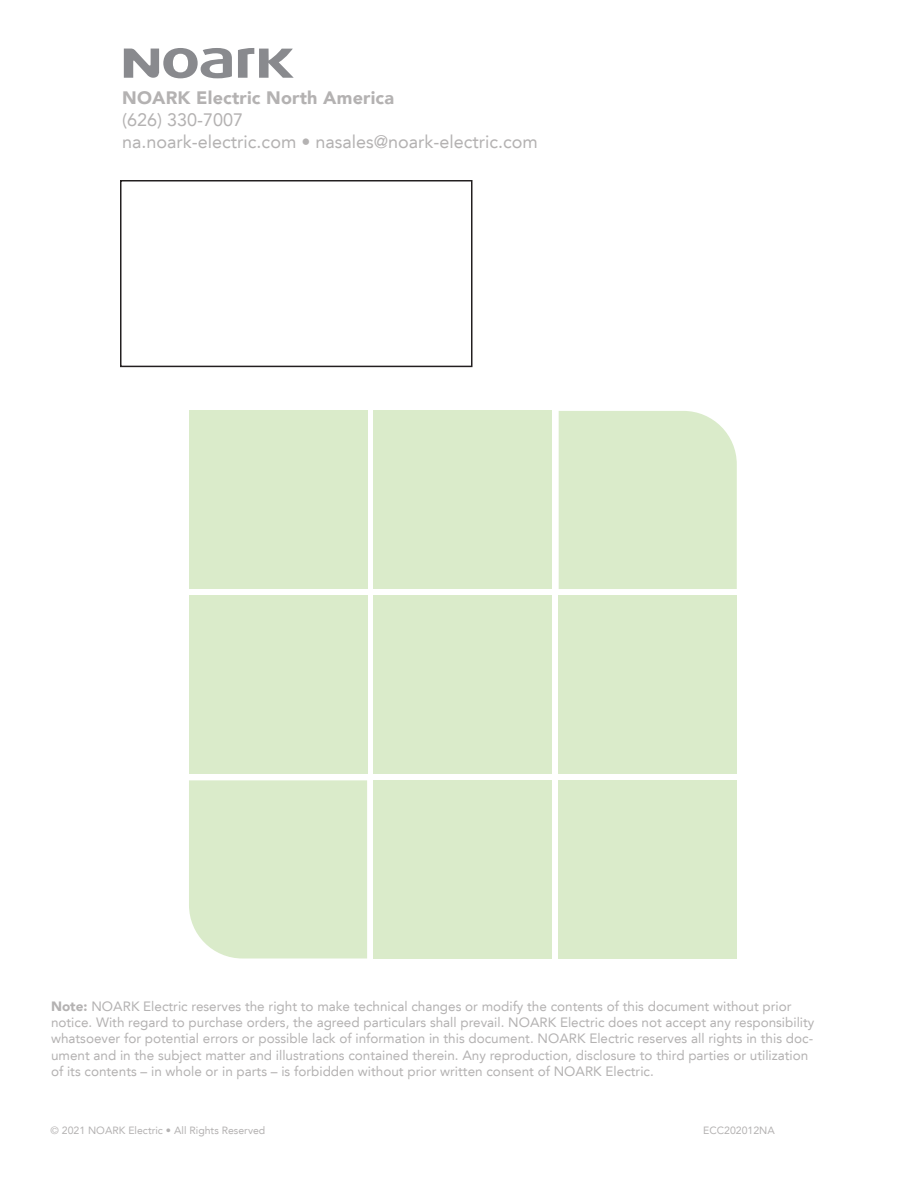
<style>
.page{position:relative;width:918px;height:1188px;background:#fff}
.page>*{position:absolute;margin:0;border:0;box-sizing:border-box;transform-origin:0 0}
.t1{font:18px "Avenir LT";color:#b4b2b2}
.t2{font:900 18px "Avenir LT";letter-spacing:.01em;color:#b4b2b2}
.t3{font:13.5px/16.2px "Avenir LT";color:#b4b2b2}
.t4{font:10.5px "Avenir LT";color:#b4b2b2}
.s1{font-weight:900}
</style>
<div class="page">
<div style="left:120px;top:180px;width:352px;height:187px;border:2px solid #231f20"></div>
<div style="left:189px;top:411px;width:178px;height:178px;background:#daebca"></div>
<div style="left:373px;top:411px;width:179px;height:178px;background:#daebca"></div>
<div style="left:559px;top:411px;width:178px;height:178px;background:#daebca"></div>
<div style="left:559px;top:596px;width:178px;height:178px;background:#daebca"></div>
<div style="left:189px;top:780px;width:178px;height:178px;background:#daebca"></div>
<div style="left:559px;top:780px;width:178px;height:178px;background:#daebca"></div>
<div style="left:373px;top:780px;width:179px;height:178px;background:#daebca"></div>
<div style="left:189px;top:596px;width:178px;height:178px;background:#daebca"></div>
<div style="left:373px;top:596px;width:179px;height:178px;background:#daebca"></div>
<svg style="left:124px;top:48px;width:170px;height:30px"></svg>
<p class="t2" style="left:122px;top:87px;width:273px">NOARK Electric North America</p>
<p class="t1" style="left:122px;top:109px;width:123px">(626) 330-7007</p>
<p class="t1" style="left:122px;top:131px;width:417px">na.noark-electric.com • nasales@noark-electric.com</p>
<p class="t3" style="left:51px;top:998px;width:765px"><span class="s1">Note:</span> NOARK Electric reserves the right to make technical changes or modify the contents of this document without prior notice. With regard to purchase orders, the agreed particulars shall prevail. NOARK Electric does not accept any responsibility whatsoever for potential errors or possible lack of information in this document. NOARK Electric reserves all rights in this doc&shy;ument and in the subject matter and illustrations contained therein. Any reproduction, disclosure to third parties or utilization of its contents – in whole or in parts – is forbidden without prior written consent of NOARK Electric.</p>
<p class="t4" style="left:51px;top:1125px;width:216px">© 2021 NOARK Electric • All Rights Reserved</p>
<p class="t4" style="left:703px;top:1125px;width:73px">ECC202012NA</p>
</div>
